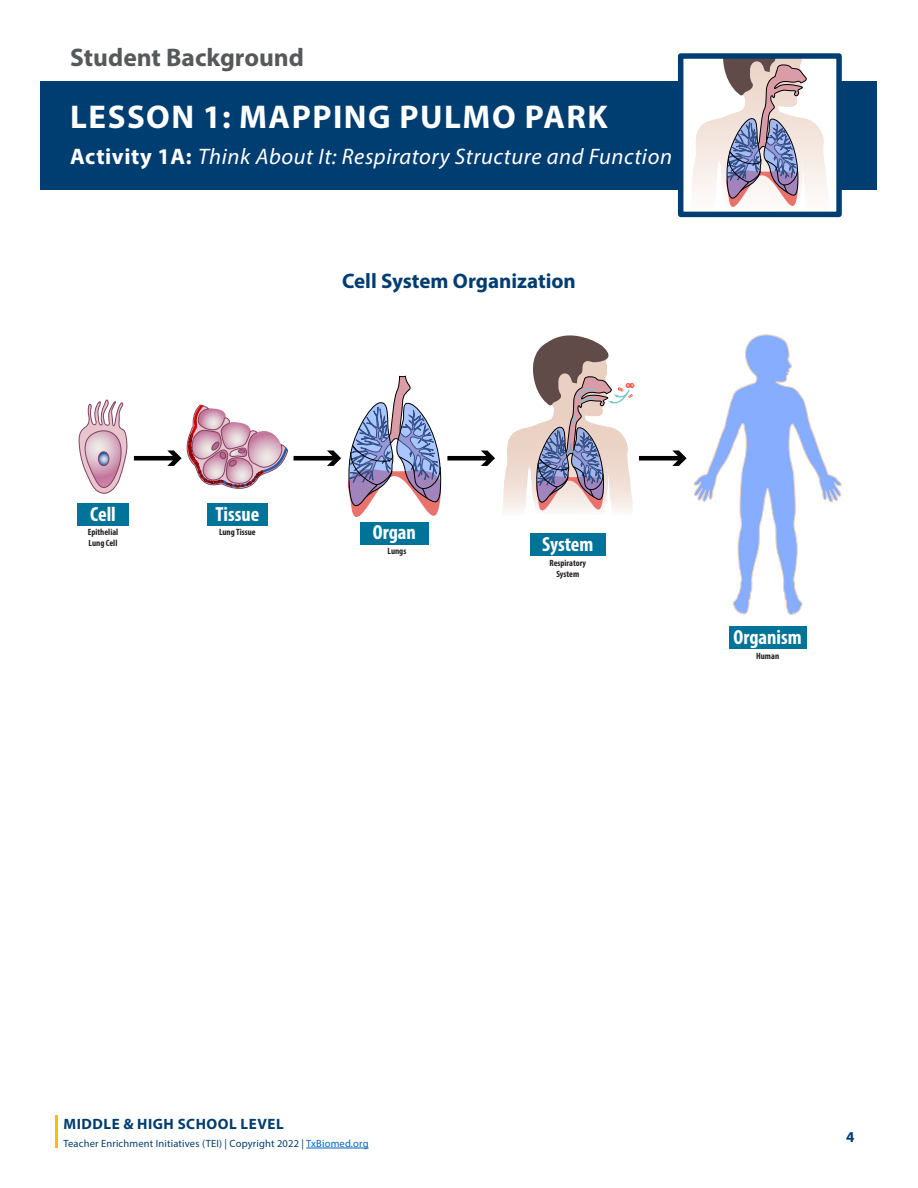
<style>
.page{position:relative;width:918px;height:1188px;background:#fff}
.page>*{position:absolute;margin:0;border:0;box-sizing:border-box;transform-origin:0 0}
.t1{font:700 33px "Myriad Pro";letter-spacing:.045em;color:#fff}
.t2{font:700 25.5px "Myriad Pro";color:#57585a}
.t3{font:italic 22.5px "Myriad Pro";letter-spacing:.025em;color:#fff}
.t4{font:700 21px "Myriad Pro";color:#003d71}
.t5{font:700 condensed 20.55px "Myriad Pro";color:#fff}
.t6{font:700 15px "Myriad Pro";letter-spacing:.035em;color:#003d71}
.t7{font:10.5px "Myriad Pro";letter-spacing:.015em;color:#003d71}
.t8{font:700 condensed 9.15px/10.9px "Myriad Pro";color:#231f20}
.s1{font-weight:700;font-style:normal}
.s2{color:#0563c1}
</style>
<div class="page">
<div style="left:40px;top:81px;width:838px;height:109px;background:#003d71"></div>
<div style="left:681px;top:56px;width:158px;height:158px;background:#fff"></div>
<svg style="left:692px;top:59px;width:136px;height:148px"></svg>
<div style="left:678px;top:53px;width:164px;height:164px;border:5px solid #003d71"></div>
<hr style="left:306px;top:1148px;width:63px;height:1px;background:#0563c1">
<hr style="left:55px;top:1116px;width:2px;height:32px;background:#ffbd00">
<div style="left:729px;top:626px;width:78px;height:23px;background:#007398"></div>
<div style="left:360px;top:522px;width:69px;height:23px;background:#007398"></div>
<div style="left:207px;top:503px;width:60px;height:23px;background:#007398"></div>
<div style="left:77px;top:503px;width:52px;height:23px;background:#007398"></div>
<div style="left:134px;top:456px;width:42px;height:5px;background:#000"></div>
<div style="left:294px;top:456px;width:42px;height:5px;background:#000"></div>
<div style="left:447px;top:456px;width:43px;height:5px;background:#000"></div>
<svg style="left:481px;top:450px;width:14px;height:16px"></svg>
<div style="left:639px;top:456px;width:42px;height:5px;background:#000"></div>
<svg style="left:672px;top:450px;width:15px;height:16px"></svg>
<svg style="left:167px;top:405px;width:121px;height:84px"></svg>
<svg style="left:78px;top:399px;width:50px;height:95px"></svg>
<div style="left:98px;top:451px;width:11px;height:15px;border:1px solid #834063;border-radius:50%"></div>
<svg style="left:327px;top:375px;width:115px;height:142px"></svg>
<svg style="left:502px;top:335px;width:132px;height:221px"></svg>
<svg style="left:693px;top:334px;width:149px;height:281px"></svg>
<h2 class="t2" style="left:70px;top:41px;width:235px">Student Background</h2>
<h1 class="t1" style="left:70px;top:95px;width:539px">LESSON 1: MAPPING PULMO PARK</h1>
<h3 class="t3" style="left:70px;top:142px;width:603px"><span class="s1">Activity 1A:</span> Think About It: Respiratory Structure and Function</h3>
<h3 class="t4" style="left:342px;top:267px;width:235px">Cell System Organization</h3>
<h3 class="t5" style="left:90px;top:501px;width:27px">Cell</h3>
<p class="t8" style="left:88px;top:526px;width:32px">Epithelial<br>Lung Cell</p>
<p class="t8" style="left:219px;top:526px;width:38px">Lung Tissue</p>
<h3 class="t5" style="left:215px;top:501px;width:45px">Tissue</h3>
<h3 class="t5" style="left:373px;top:519px;width:45px">Organ</h3>
<p class="t8" style="left:388px;top:546px;width:20px">Lungs</p>
<h3 class="t5" style="left:542px;top:531px;width:53px">System</h3>
<p class="t8" style="left:549px;top:557px;width:38px;text-align:center">Respiratory<br>System</p>
<h3 class="t5" style="left:733px;top:624px;width:70px">Organism</h3>
<p class="t8" style="left:756px;top:650px;width:25px">Human</p>
<h3 class="t6" style="left:64px;top:1114px;width:222px">MIDDLE &amp; HIGH SCHOOL LEVEL</h3>
<p class="t7" style="left:64px;top:1137px;width:307px">Teacher Enrichment Initiatives (TEI) | Copyright 2022 | <span class="s2">TxBiomed.org</span></p>
<h3 class="t6" style="left:846px;top:1127px;width:10px">4</h3>
</div>
